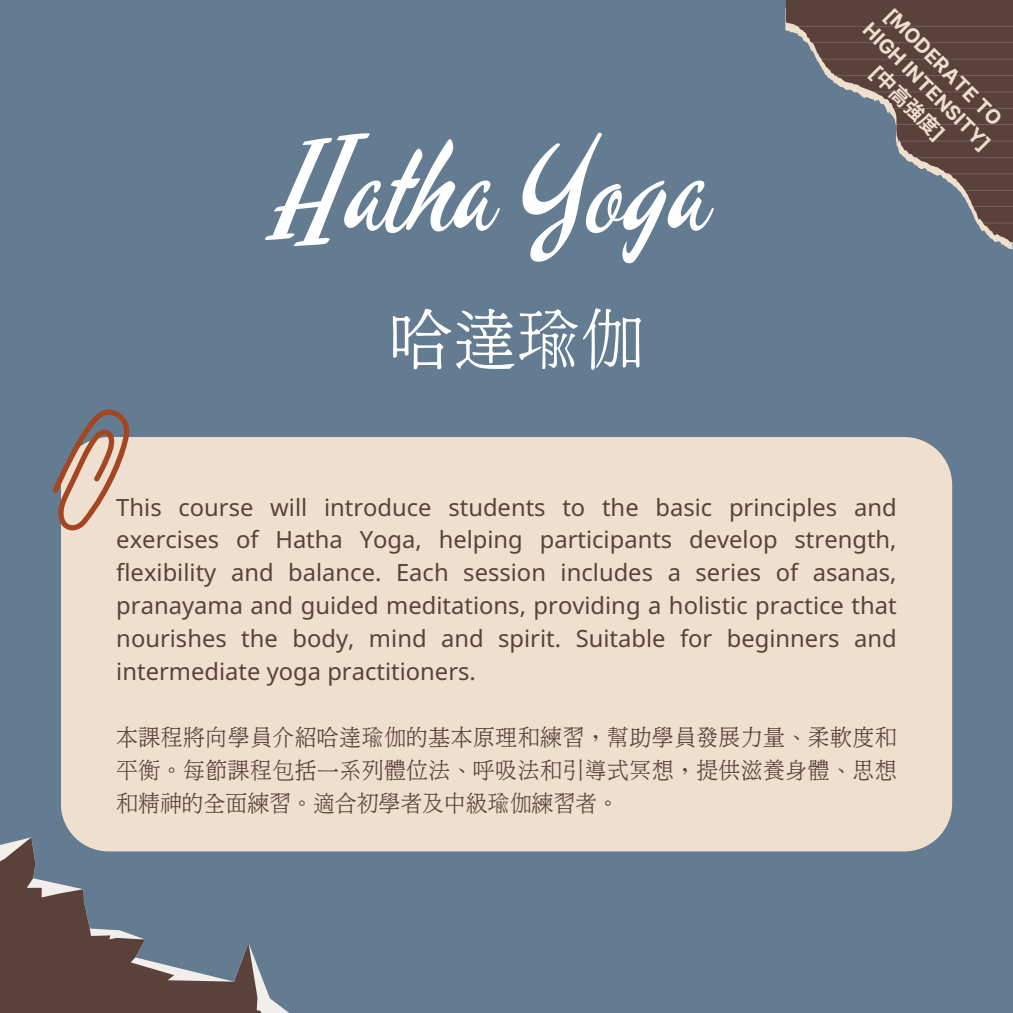
<style>
.page{position:relative;width:1013px;height:1013px;background:#fff}
.page>*{position:absolute;margin:0;border:0;box-sizing:border-box;transform-origin:0 0}
.t1{font:125px "Mervale Script";color:#fff}
.t2{font:68.75px "cw Te X Ming";color:#fff}
.t3{font:23.75px/32.8px "Noto Sans";color:#5a423a;text-align:justify}
.t4{font:23.75px/32.8px "cw Te X Ming";letter-spacing:.02em;color:#5a423a;text-align:justify}
.t5{font:700 20px "Inter";color:#efdfce}
.t6{font:700 20px "Noto Sans CJ Ksc";color:#efdfce}
.s1{font-family:"Inter"}
</style>
<div class="page">
<div style="left:0;top:0;width:1012px;height:1012px;background:#637c91"></div>
<div style="left:61px;top:437px;width:891px;height:414px;background:#efdfce"></div>
<svg style="left:52px;top:409px;width:93px;height:131px"></svg>
<svg style="left:785px;top:0;width:227px;height:244px;fill:#5a423a"></svg>
<svg style="left:797px;top:26px;width:215px;height:1px"></svg>
<svg style="left:812px;top:42px;width:200px;height:1px"></svg>
<svg style="left:821px;top:59px;width:191px;height:1px"></svg>
<svg style="left:835px;top:75px;width:177px;height:1px"></svg>
<svg style="left:873px;top:92px;width:139px;height:1px"></svg>
<svg style="left:893px;top:108px;width:119px;height:1px"></svg>
<svg style="left:896px;top:124px;width:116px;height:1px"></svg>
<svg style="left:898px;top:141px;width:114px;height:1px"></svg>
<svg style="left:915px;top:157px;width:97px;height:1px"></svg>
<svg style="left:948px;top:173px;width:64px;height:1px"></svg>
<svg style="left:964px;top:190px;width:48px;height:1px"></svg>
<svg style="left:973px;top:206px;width:39px;height:1px"></svg>
<svg style="left:982px;top:223px;width:30px;height:1px"></svg>
<div style="left:61px;top:780px;width:304px;height:72px;background:#efdfce"></div>
<svg style="left:0;top:808px;width:322px;height:204px"></svg>
<p class="t1" style="left:280px;top:107px;width:434px">Hatha Yoga</p>
<p class="t2" style="left:390px;top:307px;width:254px">哈達瑜伽</p>
<p class="t5" style="left:896px;top:3px;width:158px;rotate:45deg">[MODERATE TO</p>
<p class="t5" style="left:875px;top:17px;width:172px;rotate:45deg">HIGH INTENSITY]</p>
<h1 class="t6" style="left:884px;top:57px;width:98px;rotate:45deg"><span class="s1">[</span>中高強度<span class="s1">]</span></h1>
<h2 class="t3" style="left:116px;top:490px;width:781px">This course will introduce students to the basic principles and exercises of Hatha Yoga, helping participants develop strength, flexibility and balance. Each session includes a series of asanas, pranayama and guided meditations, providing a holistic practice that nourishes the body, mind and spirit. Suitable for beginners and intermediate yoga practitioners.</h2>
<p class="t4" style="left:116px;top:721px;width:781px">本課程將向學員介紹哈達瑜伽的基本原理和練習，幫助學員發展力量、柔軟度和平衡。每節課程包括一系列體位法、呼吸法和引導式冥想，提供滋養身體、思想和精神的全面練習。適合初學者及中級瑜伽練習者。</p>
</div>
